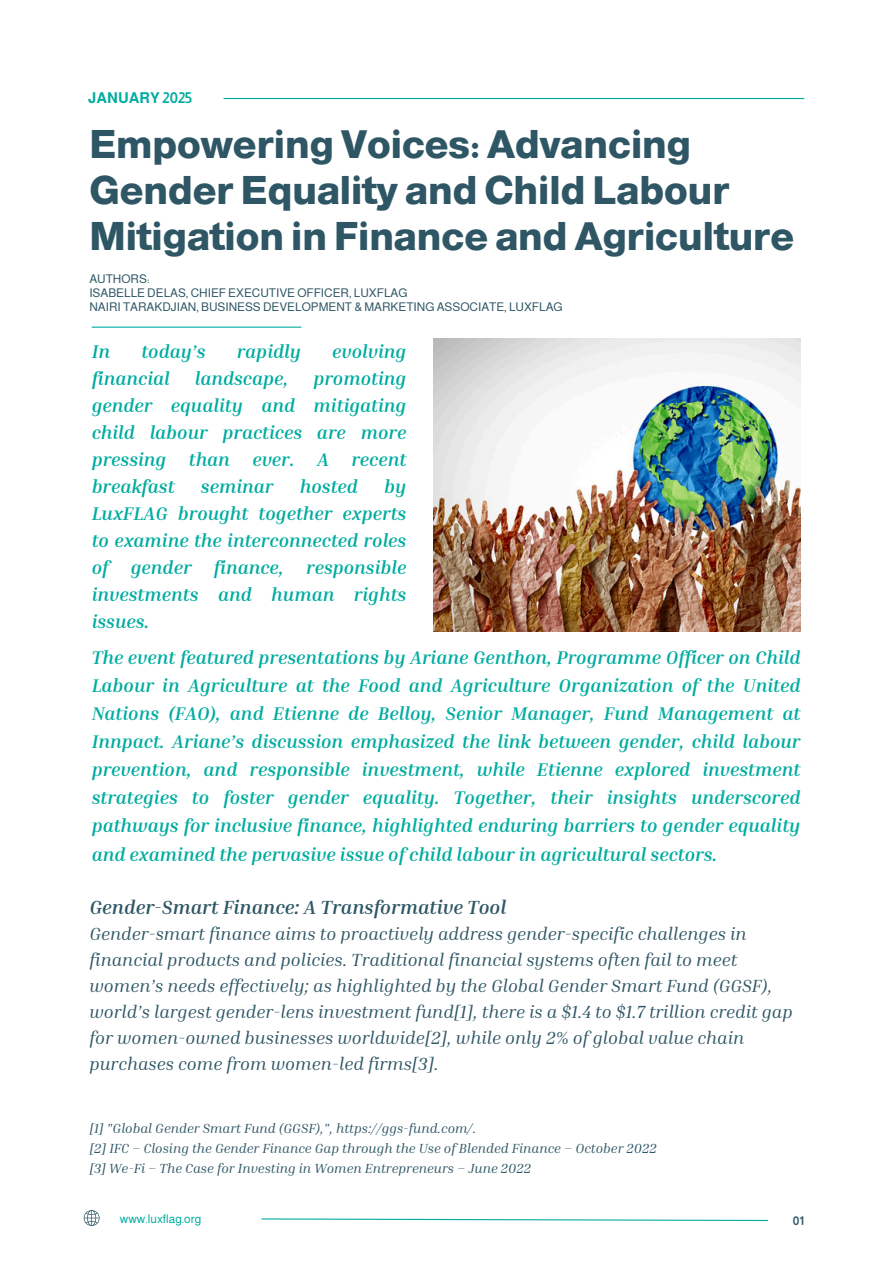
<style>
.page{position:relative;width:894px;height:1264px;background:#fff}
.page>*{position:absolute;margin:0;border:0;box-sizing:border-box;transform-origin:0 0}
.t1{font:800 39px/46.2px "Almarai";color:#2e5665}
.t2{font:italic 700 19.5px "Inria Serif";color:#2e5665}
.t3{font:italic 700 18.75px/27px "Inria Serif";color:#00aca0;text-align:justify}
.t4{font:italic 18px/25.8px "Inria Serif";color:#2e5665}
.t5{font:700 15px "Almarai";color:#00aca0}
.t6{font:italic 13.5px/20.2px "Inria Serif";color:#2e5665}
.t7{font:12px/14px "Almarai";color:#2e5665}
.t8{font:12px "Almarai";color:#00aca0}
.t9{font:700 12px "Almarai";color:#2e5665}
</style>
<div class="page">
<img style="left:433px;top:339px;width:367px;height:292px">
<svg style="left:84px;top:1210px;width:15px;height:15px"></svg>
<svg style="left:261px;top:1218px;width:507px;height:3px"></svg>
<hr style="left:223px;top:98px;width:581px;height:1px;background:#00aca0">
<hr style="left:92px;top:326px;width:209px;height:2px;background:#00aca0">
<h1 class="t5" style="left:88px;top:89px;width:105px">JANUARY 2025</h1>
<h6 class="t1" style="left:89px;top:121px;width:706px">Empowering Voices: Advancing<br>Gender Equality and Child Labour<br>Mitigation in Finance and Agriculture</h6>
<p class="t7" style="left:89px;top:272px;width:474px">AUTHORS:<br>ISABELLE DELAS, CHIEF EXECUTIVE OFFICER, LUXFLAG<br>NAIRI TARAKDJIAN, BUSINESS DEVELOPMENT &amp; MARKETING ASSOCIATE, LUXFLAG</p>
<p class="t3" style="left:92px;top:337px;width:20px">In</p>
<p class="t3" style="left:141px;top:337px;width:66px">today’s</p>
<p class="t3" style="left:237px;top:337px;width:66px">rapidly</p>
<p class="t3" style="left:332px;top:337px;width:76px">evolving</p>
<p class="t3" style="left:92px;top:364px;width:80px">financial</p>
<p class="t3" style="left:195px;top:364px;width:95px">landscape,</p>
<p class="t3" style="left:92px;top:364px;width:316px;text-indent:221px">promoting gender equality and mitigating child labour practices are more pressing than ever. A recent breakfast</p>
<p class="t3" style="left:92px;top:472px;width:316px;text-indent:292px">by LuxFLAG brought together experts to examine the interconnected roles of gender finance, responsible investments and human rights issues.</p>
<h2 class="t3" style="left:92px;top:642px;width:710px;line-height:28.2px">The event featured presentations by Ariane Genthon, Programme Officer on Child Labour in Agriculture at the Food and Agriculture Organization of the United Nations (FAO), and Etienne de Belloy, Senior Manager, Fund Management at Innpact. Ariane’s discussion emphasized the link between gender, child labour prevention, and responsible investment, while Etienne explored investment strategies to foster gender equality. Together, their insights underscored pathways for inclusive finance, highlighted enduring barriers to gender equality and examined the pervasive issue of child labour in agricultural sectors.</h2>
<p class="t3" style="left:201px;top:472px;width:74px">seminar</p>
<p class="t3" style="left:300px;top:472px;width:60px">hosted</p>
<h2 class="t2" style="left:89px;top:895px;width:418px">Gender-Smart Finance: A Transformative Tool</h2>
<h2 class="t4" style="left:89px;top:920px;width:704px">Gender-smart finance aims to proactively address gender-specific challenges in financial products and policies. Traditional financial systems often fail to meet women’s needs effectively; as highlighted by the Global Gender Smart Fund (GGSF), world’s largest gender-lens investment fund[1], there is a $1.4 to $1.7 trillion credit gap for women-owned businesses worldwide[2], while only 2% of global value chain purchases come from women-led firms[3].</h2>
<h3 class="t6" style="left:89px;top:1117px;width:568px">[1] "Global Gender Smart Fund (GGSF),", https://ggs-fund.com/.<br>[2] IFC – Closing the Gender Finance Gap through the Use of Blended Finance – October 2022 [3] We-Fi – The Case for Investing in Women Entrepreneurs – June 2022</h3>
<h4 class="t8" style="left:120px;top:1212px;width:83px">www.luxflag.org</h4>
<p class="t9" style="left:792px;top:1213px;width:13px">01</p>
</div>
